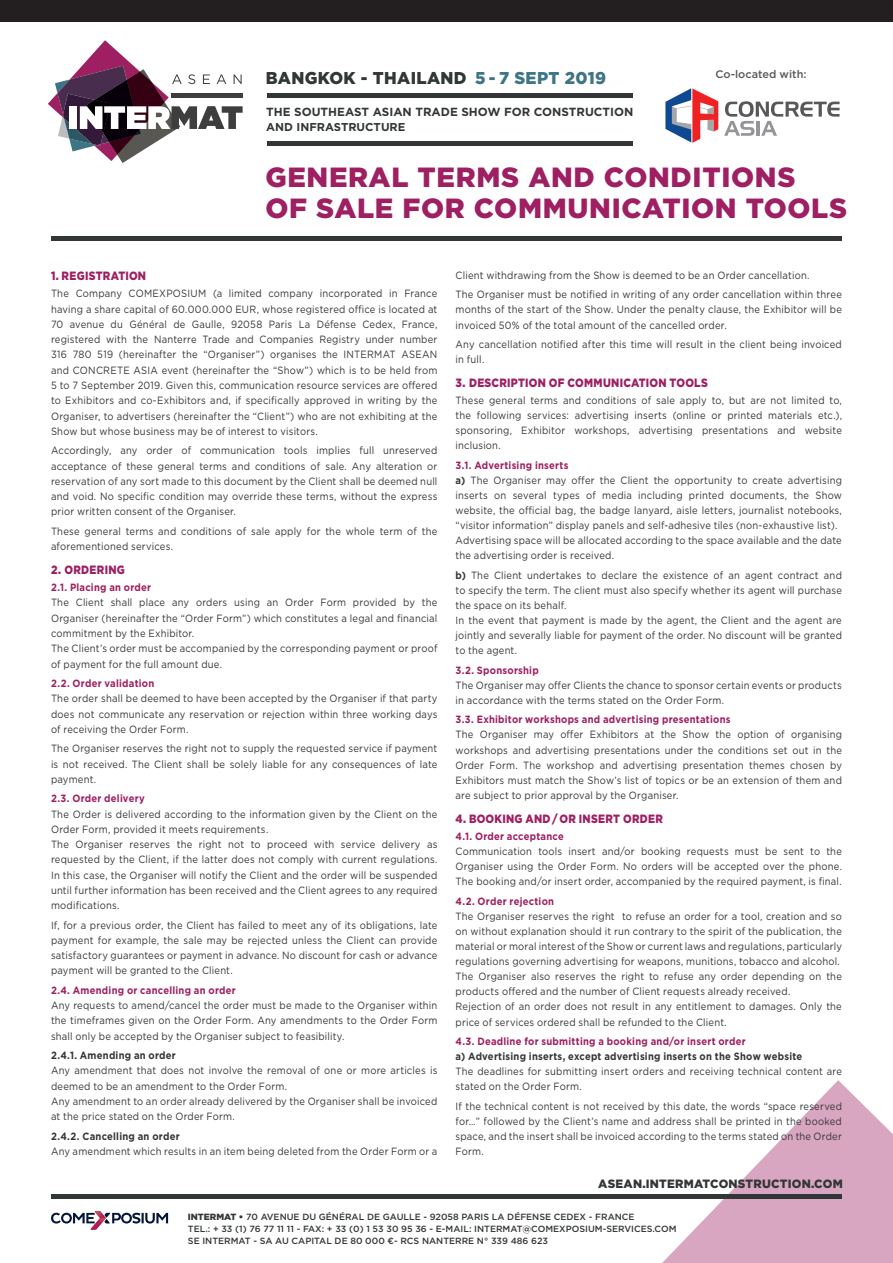
<style>
.page{position:relative;width:893px;height:1263px;background:#fff}
.page>*{position:absolute;margin:0;border:0;box-sizing:border-box;transform-origin:0 0}
.t1{font:900 27.75px/31.5px "Gotham";letter-spacing:.025em;color:#9e1f62}
.t2{font:900 17.1px "Gotham";letter-spacing:.02em;color:#333637}
.t3{font:900 12px "Gotham";letter-spacing:.025em;color:#9e1f62;scale:.87 1}
.t4{font:900 12px "Gotham";letter-spacing:.02em;color:#333637}
.t5{font:700 11.7px "Gotham";color:#333637}
.t6{font:700 11.4px "Gotham";color:#333637}
.t7{font:500 10.95px "Gotham";color:#57585a}
.t8{font:10.5px/15.3px "Gotham";letter-spacing:.02em;color:#333637;scale:.9 1}
.t9{font:700 10.5px "Gotham";letter-spacing:.025em;color:#9e1f62;scale:.9 1}
.t10{font:700 10.5px "Gotham";letter-spacing:.025em;color:#333637;scale:.9 1}
.t11{font:500 9px/12.1px "Gotham";color:#333637}
.s1{color:#3e7586}
.s2{font-weight:700;color:#9e1f62}
.s3{font-weight:700}
.s4{font-weight:900}
</style>
<div class="page">
<svg style="left:48px;top:40px;width:195px;height:123px"></svg>
<div style="left:267px;top:93px;width:366px;height:5px;background:#333637"></div>
<hr style="left:267px;top:141px;width:366px;height:4px;background:#333637">
<div style="left:51px;top:236px;width:791px;height:5px;background:#333637"></div>
<svg style="left:665px;top:88px;width:53px;height:55px"></svg>
<svg style="left:724px;top:101px;width:115px;height:35px"></svg>
<svg style="left:662px;top:1080px;width:231px;height:183px;fill:#d8a6c0"></svg>
<div style="left:51px;top:1194px;width:791px;height:5px;background:#333637"></div>
<svg style="left:51px;top:1211px;width:117px;height:19px"></svg>
<div style="left:0;top:0;width:893px;height:22px;background:#231f20"></div>
<h2 class="t2" style="left:266px;top:66px;width:342px">BANGKOK - THAILAND <span class="s1">5 - 7 SEPT 2019</span></h2>
<p class="t5" style="left:266px;top:104px;width:369px">THE SOUTHEAST ASIAN TRADE SHOW FOR CONSTRUCTION</p>
<p class="t6" style="left:266px;top:119px;width:141px">AND INFRASTRUCTURE</p>
<p class="t7" style="left:715px;top:67px;width:93px">Co-located with:</p>
<h1 class="t1" style="left:265px;top:161px;width:583px">GENERAL TERMS AND CONDITIONS<br>OF SALE FOR COMMUNICATION TOOLS</h1>
<p class="t3" style="left:51px;top:268px;width:111px">1. REGISTRATION</p>
<p class="t8" style="left:51px;top:286px;width:431px;text-align:justify">The Company COMEXPOSIUM (a limited company incorporated in France having a share capital of 60.000.000 EUR, whose registered office is located at 70 avenue du Général de Gaulle, 92058 Paris La Défense Cedex, France, registered with the Nanterre Trade and Companies Registry under number 316 780 519 (hereinafter the “Organiser”) organises the INTERMAT ASEAN and CONCRETE ASIA event (hereinafter the “Show”) which is to be held from 5 to 7 September 2019. Given this, communication resource services are offered to Exhibitors and co-Exhibitors and, if specifically approved in writing by the Organiser, to advertisers (hereinafter the “Client”) who are not exhibiting at the Show but whose business may be of interest to visitors.</p>
<p class="t8" style="left:51px;top:443px;width:431px;text-align:justify">Accordingly, any order of communication tools implies full unreserved acceptance of these general terms and conditions of sale. Any alteration or reservation of any sort made to this document by the Client shall be deemed null and void. No specific condition may override these terms, without the express prior written consent of the Organiser.</p>
<p class="t8" style="left:51px;top:523px;width:431px">These general terms and conditions of sale apply for the whole term of the aforementioned services.</p>
<p class="t3" style="left:51px;top:561px;width:86px">2. ORDERING</p>
<p class="t9" style="left:51px;top:580px;width:113px">2.1. Placing an order</p>
<p class="t8" style="left:51px;top:595px;width:431px">The Client shall place any orders using an Order Form provided by the Organiser (hereinafter the “Order Form”) which constitutes a legal and financial commitment by the Exhibitor.<br>The Client’s order must be accompanied by the corresponding payment or proof of payment for the full amount due.</p>
<p class="t9" style="left:51px;top:676px;width:116px">2.2. Order validation</p>
<p class="t8" style="left:51px;top:691px;width:431px;text-align:justify">The order shall be deemed to have been accepted by the Organiser if that party does not communicate any reservation or rejection within three working days of receiving the Order Form.</p>
<p class="t8" style="left:51px;top:741px;width:431px;text-align:justify">The Organiser reserves the right not to supply the requested service if payment is not received. The Client shall be solely liable for any consequences of late payment.</p>
<p class="t9" style="left:51px;top:792px;width:106px">2.3. Order delivery</p>
<p class="t8" style="left:51px;top:806px;width:431px">The Order is delivered according to the information given by the Client on the Order Form, provided it meets requirements.<br>The Organiser reserves the right not to proceed with service delivery as requested by the Client, if the latter does not comply with current regulations.<br>In this case, the Organiser will notify the Client and the order will be suspended until further information has been received and the Client agrees to any required modifications.</p>
<p class="t8" style="left:51px;top:917px;width:431px;text-align:justify">If, for a previous order, the Client has failed to meet any of its obligations, late payment for example, the sale may be rejected unless the Client can provide satisfactory guarantees or payment in advance. No discount for cash or advance payment will be granted to the Client.</p>
<p class="t9" style="left:51px;top:983px;width:207px">2.4. Amending or cancelling an order</p>
<p class="t8" style="left:51px;top:997px;width:431px;text-align:justify">Any requests to amend/cancel the order must be made to the Organiser within the timeframes given on the Order Form. Any amendments to the Order Form shall only be accepted by the Organiser subject to feasibility.</p>
<p class="t10" style="left:51px;top:1048px;width:140px">2.4.1. Amending an order</p>
<p class="t8" style="left:51px;top:1063px;width:431px">Any amendment that does not involve the removal of one or more articles is deemed to be an amendment to the Order Form.<br>Any amendment to an order already delivered by the Organiser shall be invoiced at the price stated on the Order Form.</p>
<p class="t10" style="left:51px;top:1129px;width:144px">2.4.2. Cancelling an order</p>
<p class="t8" style="left:51px;top:1143px;width:431px">Any amendment which results in an item being deleted from the Order Form or a</p>
<p class="t8" style="left:456px;top:265px;width:431px;line-height:19.4px">Client withdrawing from the Show is deemed to be an Order cancellation.<br>The Organiser must be notified in writing of any order cancellation within three</p>
<p class="t8" style="left:456px;top:302px;width:431px">months of the start of the Show. Under the penalty clause, the Exhibitor will be invoiced 50% of the total amount of the cancelled order.</p>
<p class="t8" style="left:456px;top:336px;width:431px">Any cancellation notified after this time will result in the client being invoiced in full.</p>
<p class="t3" style="left:456px;top:374px;width:292px">3. DESCRIPTION OF COMMUNICATION TOOLS</p>
<p class="t8" style="left:456px;top:392px;width:431px;text-align:justify">These general terms and conditions of sale apply to, but are not limited to, the following services: advertising inserts (online or printed materials etc.), sponsoring, Exhibitor workshops, advertising presentations and website inclusion.</p>
<p class="t8" style="left:456px;top:457px;width:431px"><span class="s2">3.1. Advertising inserts<br></span><span class="s3">a)</span> The Organiser may offer the Client the opportunity to create advertising inserts on several types of media including printed documents, the Show website, the official bag, the badge lanyard, aisle letters, journalist notebooks, “visitor information” display panels and self-adhesive tiles (non-exhaustive list).<br>Advertising space will be allocated according to the space available and the date the advertising order is received.</p>
<p class="t8" style="left:456px;top:567px;width:431px"><span class="s3">b)</span> The Client undertakes to declare the existence of an agent contract and to specify the term. The client must also specify whether its agent will purchase the space on its behalf.<br>In the event that payment is made by the agent, the Client and the agent are jointly and severally liable for payment of the order. No discount will be granted to the agent.</p>
<p class="t9" style="left:456px;top:663px;width:94px">3.2. Sponsorship</p>
<p class="t8" style="left:456px;top:677px;width:431px">The Organiser may offer Clients the chance to sponsor certain events or products in accordance with the terms stated on the Order Form.</p>
<p class="t9" style="left:456px;top:713px;width:307px">3.3. Exhibitor workshops and advertising presentations</p>
<p class="t8" style="left:456px;top:727px;width:431px;text-align:justify">The Organiser may offer Exhibitors at the Show the option of organising workshops and advertising presentations under the conditions set out in the Order Form. The workshop and advertising presentation themes chosen by Exhibitors must match the Show’s list of topics or be an extension of them and are subject to prior approval by the Organiser.</p>
<p class="t3" style="left:456px;top:810px;width:240px">4. BOOKING AND / OR INSERT ORDER</p>
<p class="t9" style="left:456px;top:829px;width:122px">4.1. Order acceptance</p>
<p class="t8" style="left:456px;top:843px;width:431px;text-align:justify">Communication tools insert and/or booking requests must be sent to the Organiser using the Order Form. No orders will be accepted over the phone.<br>The booking and/or insert order, accompanied by the required payment, is final.</p>
<p class="t9" style="left:456px;top:894px;width:111px">4.2. Order rejection</p>
<p class="t8" style="left:456px;top:908px;width:431px">The Organiser reserves the right to refuse an order for a tool, creation and so on without explanation should it run contrary to the spirit of the publication, the material or moral interest of the Show or current laws and regulations, particularly regulations governing advertising for weapons, munitions, tobacco and alcohol.<br>The Organiser also reserves the right to refuse any order depending on the products offered and the number of Client requests already received.<br>Rejection of an order does not result in any entitlement to damages. Only the price of services ordered shall be refunded to the Client.</p>
<p class="t9" style="left:456px;top:1034px;width:324px">4.3. Deadline for submitting a booking and/or insert order</p>
<p class="t10" style="left:456px;top:1049px;width:387px">a) Advertising inserts, except advertising inserts on the Show website</p>
<p class="t8" style="left:456px;top:1063px;width:431px">The deadlines for submitting insert orders and receiving technical content are stated on the Order Form.</p>
<p class="t8" style="left:456px;top:1098px;width:431px;text-align:justify">If the technical content is not received by this date, the words “space reserved for…” followed by the Client’s name and address shall be printed in the booked space, and the insert shall be invoiced according to the terms stated on the Order Form.</p>
<p class="t4" style="left:598px;top:1176px;width:246px">ASEAN.INTERMATCONSTRUCTION.COM</p>
<p class="t11" style="left:188px;top:1210px;width:490px"><span class="s4">INTERMAT •</span> 70 AVENUE DU GÉNÉRAL DE GAULLE - 92058 PARIS LA DÉFENSE CEDEX - FRANCE<br>TEL.: + 33 (1) 76 77 11 11 - FAX: + 33 (0) 1 53 30 95 36 - E-MAIL: INTERMAT@COMEXPOSIUM-SERVICES.COM<br>SE INTERMAT - SA AU CAPITAL DE 80 000 €- RCS NANTERRE N° 339 486 623</p>
</div>
